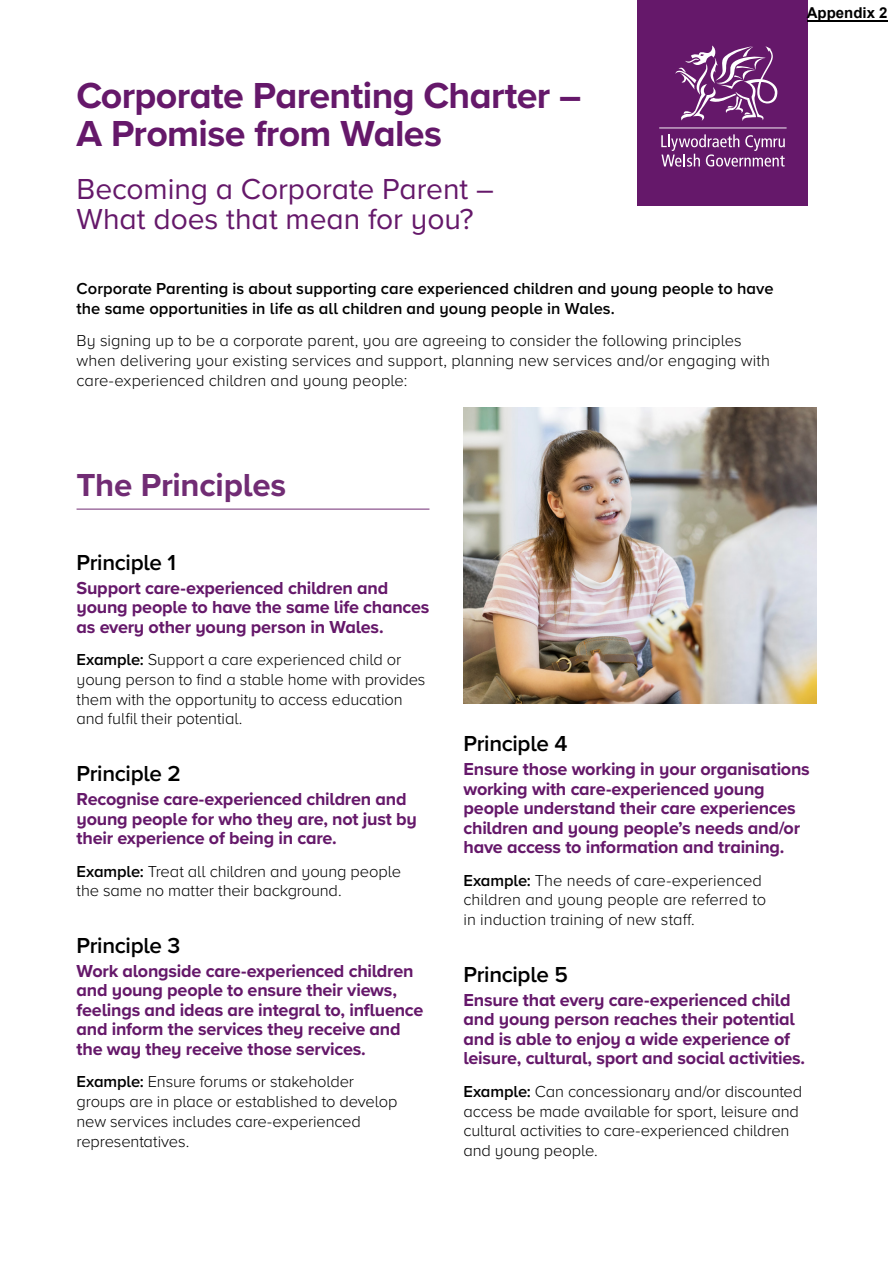
<style>
.page{position:relative;width:893px;height:1263px;background:#fff}
.page>*{position:absolute;margin:0;border:0;box-sizing:border-box;transform-origin:0 0}
.H1_Cover_Heading{font:700 37.5px/37.5px "Proxima Nova";letter-spacing:-.02em;color:#65186a}
.H1_Heading{font:700 33px "Proxima Nova";letter-spacing:-.01em;color:#712c74}
.H2_Cover_Heading{font:30px/30px "Proxima Nova";letter-spacing:-.005em;color:#65186a}
.Principles{font:600 22.5px "Proxima Nova";letter-spacing:-.015em;color:#000}
.Principle_text{font:700 18px/19.5px "Proxima Nova";letter-spacing:-.015em;color:#65186a}
.Body{font:300 16.5px/19.8px "Proxima Nova";letter-spacing:-.005em;color:#000}
.Body-2{font:600 16.5px/19.8px "Proxima Nova";color:#000}
.t1{font:700 15px "Arial";color:#000}
.s1{font-weight:600}
</style>
<div class="page">
<hr style="left:77px;top:509px;width:352px;height:1px;background:#712c74">
<img style="left:463px;top:407px;width:353px;height:297px">
<div style="left:638px;top:0;width:170px;height:206px;background:#65186a"></div>
<svg style="left:675px;top:45px;width:102px;height:76px"></svg>
<svg style="left:661px;top:134px;width:124px;height:33px"></svg>
<hr style="left:659px;top:127px;width:128px;height:1px;background:#fff">
<hr style="left:807px;top:20px;width:80px;height:1px;background:#000">
<h1 class="H1_Cover_Heading" style="left:77px;top:76px;width:506px">Corporate Parenting Charter –<br>A Promise from Wales</h1>
<h2 class="H2_Cover_Heading" style="left:77px;top:173px;width:419px">Becoming a Corporate Parent –<br>What does that mean for you?</h2>
<p class="Body-2" style="left:77px;top:278px;width:698px">Corporate Parenting is about supporting care experienced children and young people to have the same opportunities in life as all children and young people in Wales.</p>
<p class="Body" style="left:77px;top:330px;width:695px">By signing up to be a corporate parent, you are agreeing to consider the following principles when delivering your existing services and support, planning new services and/or engaging with care-experienced children and young people:</p>
<h1 class="H1_Heading" style="left:77px;top:460px;width:211px">The Principles</h1>
<p class="t1" style="left:807px;top:2px;width:82px">Appendix 2</p>
<p class="Principles" style="left:77px;top:545px;width:101px">Principle 1</p>
<p class="Principle_text" style="left:77px;top:577px;width:354px">Support care-experienced children and young people to have the same life chances as every other young person in Wales.</p>
<p class="Body" style="left:77px;top:649px;width:350px"><span class="s1">Example:</span> Support a care experienced child or young person to find a stable home with provides them with the opportunity to access education and fulfil their potential.</p>
<p class="Principles" style="left:77px;top:757px;width:106px">Principle 2</p>
<p class="Principle_text" style="left:77px;top:789px;width:342px">Recognise care-experienced children and young people for who they are, not just by their experience of being in care.</p>
<p class="Body" style="left:77px;top:860px;width:326px"><span class="s1">Example:</span> Treat all children and young people the same no matter their background.</p>
<p class="Principles" style="left:77px;top:929px;width:105px">Principle 3</p>
<p class="Principle_text" style="left:77px;top:961px;width:348px">Work alongside care-experienced children and young people to ensure their views, feelings and ideas are integral to, influence and inform the services they receive and the way they receive those services.</p>
<p class="Body" style="left:77px;top:1071px;width:322px"><span class="s1">Example:</span> Ensure forums or stakeholder groups are in place or established to develop new services includes care-experienced representatives.</p>
<p class="Principles" style="left:463px;top:727px;width:105px">Principle 4</p>
<p class="Principle_text" style="left:463px;top:759px;width:348px">Ensure those working in your organisations working with care-experienced young people understand their care experiences children and young people’s needs and/or have access to information and training.</p>
<p class="Body" style="left:463px;top:869px;width:304px"><span class="s1">Example:</span> The needs of care-experienced children and young people are referred to in induction training of new staff.</p>
<p class="Principles" style="left:463px;top:958px;width:106px">Principle 5</p>
<p class="Principle_text" style="left:463px;top:990px;width:343px">Ensure that every care-experienced child and young person reaches their potential and is able to enjoy a wide experience of leisure, cultural, sport and social activities.</p>
<p class="Body" style="left:463px;top:1080px;width:340px"><span class="s1">Example:</span> Can concessionary and/or discounted access be made available for sport, leisure and cultural activities to care-experienced children and young people.</p>
</div>
